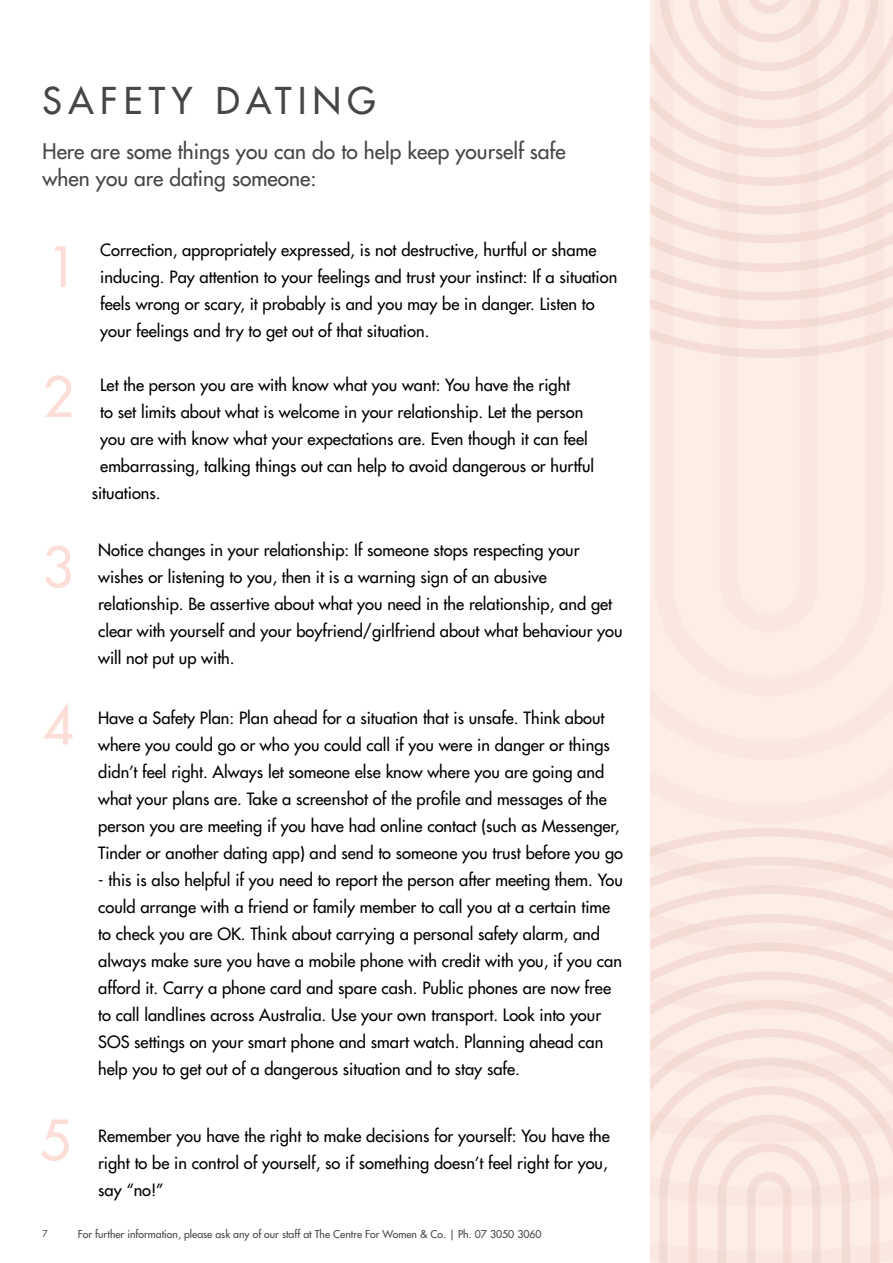
<style>
.page{position:relative;width:893px;height:1263px;background:#fff}
.page>*{position:absolute;margin:0;border:0;box-sizing:border-box;transform-origin:0 0}
.t1{font:500 54px "Futura Std";color:#fdddd7}
.t2{font:500 36px "Futura Std";letter-spacing:.18em;color:#464547}
.t3{font:500 21px/27px "Futura Std";color:#464547}
.t4{font:500 16.5px/27px "Futura Std";color:#000}
.t5{font:500 10.5px "Futura Std";color:#464547}
.t6{font:500 9px "Futura Std";color:#464547}
</style>
<div class="page">
<img style="left:651px;top:0;width:242px;height:1263px">
<h2 class="t2" style="left:43px;top:78px;width:335px">SAFETY DATING</h2>
<p class="t3" style="left:43px;top:138px;width:525px">Here are some things you can do to help keep yourself safe when you are dating someone:</p>
<h1 class="t1" style="left:47px;top:233px;width:33px">1</h1>
<h1 class="t1" style="left:43px;top:363px;width:33px">2</h1>
<h1 class="t1" style="left:43px;top:533px;width:33px">3</h1>
<h1 class="t1" style="left:43px;top:691px;width:33px">4</h1>
<h1 class="t1" style="left:40px;top:1106px;width:33px">5</h1>
<p class="t4" style="left:100px;top:236px;width:518px">Correction, appropriately expressed, is not destructive, hurtful or shame inducing. Pay attention to your feelings and trust your instinct: If a situation feels wrong or scary, it probably is and you may be in danger. Listen to your feelings and try to get out of that situation.</p>
<p class="t4" style="left:100px;top:371px;width:471px">Let the person you are with know what you want: You have the right</p>
<p class="t4" style="left:100px;top:398px;width:485px">to set limits about what is welcome in your relationship. Let the person</p>
<p class="t4" style="left:100px;top:425px;width:489px">you are with know what your expectations are. Even though it can feel</p>
<p class="t4" style="left:100px;top:452px;width:495px">embarrassing, talking things out can help to avoid dangerous or hurtful</p>
<p class="t4" style="left:92px;top:479px;width:70px">situations.</p>
<p class="t4" style="left:98px;top:537px;width:526px">Notice changes in your relationship: If someone stops respecting your wishes or listening to you, then it is a warning sign of an abusive relationship. Be assertive about what you need in the relationship, and get clear with yourself and your boyfriend/girlfriend about what behaviour you will not put up with.</p>
<p class="t4" style="left:98px;top:705px;width:526px">Have a Safety Plan: Plan ahead for a situation that is unsafe. Think about where you could go or who you could call if you were in danger or things didn’t feel right. Always let someone else know where you are going and what your plans are. Take a screenshot of the profile and messages of the person you are meeting if you have had online contact (such as Messenger, Tinder or another dating app) and send to someone you trust before you go</p>
<p class="t4" style="left:98px;top:867px;width:526px">- this is also helpful if you need to report the person after meeting them. You could arrange with a friend or family member to call you at a certain time to check you are OK. Think about carrying a personal safety alarm, and always make sure you have a mobile phone with credit with you, if you can afford it. Carry a phone card and spare cash. Public phones are now free to call landlines across Australia. Use your own transport. Look into your SOS settings on your smart phone and smart watch. Planning ahead can help you to get out of a dangerous situation and to stay safe.</p>
<p class="t4" style="left:98px;top:1122px;width:513px">Remember you have the right to make decisions for yourself: You have the right to be in control of yourself, so if something doesn’t feel right for you, say “no!”</p>
<p class="t6" style="left:43px;top:1228px;width:7px">7</p>
<p class="t5" style="left:78px;top:1228px;width:465px">For further information, please ask any of our staff at The Centre For Women &amp; Co. | Ph. 07 3050 3060</p>
</div>
